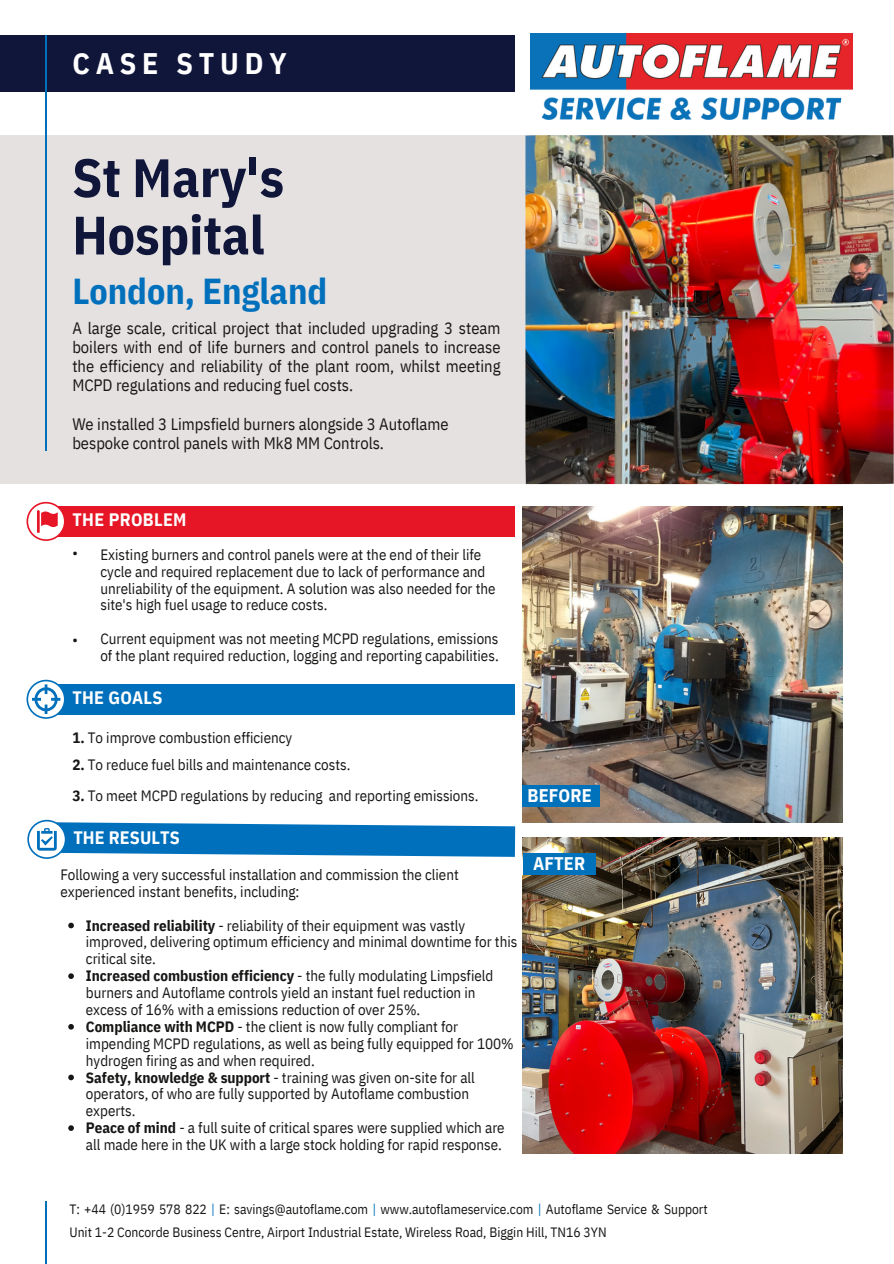
<style>
.page{position:relative;width:894px;height:1264px;background:#fff}
.page>*{position:absolute;margin:0;border:0;box-sizing:border-box;transform-origin:0 0}
.t1{font:700 54px/57.3px "IBM Plex Sans Cond";color:#10153a}
.t2{font:700 36px "IBM Plex Sans Cond";color:#0070bc}
.t3{font:700 29.7px "IBM Plex Sans Cond";letter-spacing:.195em;color:#fff}
.t4{font:700 18.3px "IBM Plex Sans Cond";letter-spacing:.005em;color:#fff}
.t5{font:700 18px "IBM Plex Sans Cond";letter-spacing:.015em;color:#fff}
.t6{font:16.5px/19.2px "IBM Plex Sans Cond";color:#171615;text-align:justify}
.t7{font:15px/16.8px "IBM Plex Sans Cond";color:#171615}
.t8{font:13.5px/23.7px "IBM Plex Sans Cond";color:#171615}
.s1{font-weight:700}
.s2{color:#0070bc}
</style>
<div class="page">
<div style="left:0;top:135px;width:893px;height:349px;background:#e4e1e0"></div>
<div style="left:49px;top:506px;width:465px;height:30px;background:#e61627"></div>
<div style="left:49px;top:684px;width:465px;height:30px;background:#0070bc"></div>
<svg style="left:26px;top:679px;width:40px;height:39px"></svg>
<svg style="left:26px;top:502px;width:40px;height:39px"></svg>
<div style="left:0;top:36px;width:514px;height:56px;background:#10153a"></div>
<hr style="left:45px;top:36px;width:2px;height:414px;background:#0070bc">
<hr style="left:45px;top:1201px;width:2px;height:62px;background:#0070bc">
<img style="left:530px;top:33px;width:322px;height:87px">
<img style="left:525px;top:135px;width:368px;height:349px">
<img style="left:522px;top:506px;width:320px;height:316px">
<svg style="left:27px;top:819px;width:488px;height:39px"></svg>
<img style="left:522px;top:837px;width:320px;height:316px">
<div style="left:522px;top:853px;width:73px;height:21px;background:#0072bc"></div>
<div style="left:521px;top:785px;width:78px;height:21px;background:#0072bc"></div>
<svg style="left:68px;top:922px;width:6px;height:6px"></svg>
<svg style="left:68px;top:973px;width:6px;height:5px"></svg>
<svg style="left:68px;top:1024px;width:6px;height:5px"></svg>
<svg style="left:68px;top:1074px;width:6px;height:6px"></svg>
<svg style="left:68px;top:1125px;width:6px;height:5px"></svg>
<h4 class="t3" style="left:72px;top:43px;width:216px">CASE STUDY</h4>
<p class="t1" style="left:72px;top:148px;width:213px">St Mary's<br>Hospital</p>
<h6 class="t2" style="left:72px;top:267px;width:256px">London, England</h6>
<h4 class="t6" style="left:72px;top:318px;width:429px">A large scale, critical project that included upgrading 3 steam boilers with end of life burners and control panels to increase the efficiency and reliability of the plant room, whilst meeting MCPD regulations and reducing fuel costs.</h4>
<p class="t6" style="left:72px;top:414px;width:378px">We installed 3 Limpsfield burners alongside 3 Autoflame bespoke control panels with Mk8 MM Controls.</p>
<h4 class="t5" style="left:72px;top:507px;width:115px">THE PROBLEM</h4>
<h6 class="t7" style="left:72px;top:544px;width:7px">•</h6>
<p class="t7" style="left:72px;top:631px;width:7px">•</p>
<h6 class="t7" style="left:100px;top:545px;width:396px">Existing burners and control panels were at the end of their life cycle and required replacement due to lack of performance and unreliability of the equipment. A solution was also needed for the site's high fuel usage to reduce costs.</h6>
<h4 class="t7" style="left:100px;top:630px;width:399px">Current equipment was not meeting MCPD regulations, emissions of the plant required reduction, logging and reporting capabilities.</h4>
<p class="t5" style="left:72px;top:685px;width:91px">THE GOALS</p>
<h4 class="t7" style="left:72px;top:729px;width:221px"><span class="s1">1.</span> To improve combustion efficiency</h4>
<h4 class="t7" style="left:72px;top:756px;width:279px"><span class="s1">2.</span> To reduce fuel bills and maintenance costs.</h4>
<h4 class="t7" style="left:72px;top:786px;width:407px"><span class="s1">3.</span> To meet MCPD regulations by reducing and reporting emissions.</h4>
<h6 class="t5" style="left:73px;top:825px;width:108px">THE RESULTS</h6>
<p class="t7" style="left:60px;top:865px;width:400px">Following a very successful installation and commission the client experienced instant benefits, including:</p>
<p class="t7" style="left:86px;top:916px;width:433px"><span class="s1">Increased reliability</span> - reliability of their equipment was vastly improved, delivering optimum efficiency and minimal downtime for this critical site.</p>
<p class="t7" style="left:86px;top:967px;width:409px"><span class="s1">Increased combustion efficiency</span> - the fully modulating Limpsfield burners and Autoflame controls yield an instant fuel reduction in excess of 16% with a emissions reduction of over 25%.</p>
<p class="t7" style="left:86px;top:1017px;width:429px"><span class="s1">Compliance with MCPD</span> - the client is now fully compliant for impending MCPD regulations, as well as being fully equipped for 100% hydrogen firing as and when required.</p>
<p class="t7" style="left:86px;top:1068px;width:390px"><span class="s1">Safety, knowledge &amp; support</span> - training was given on-site for all operators, of who are fully supported by Autoflame combustion experts.</p>
<p class="t7" style="left:86px;top:1119px;width:420px"><span class="s1">Peace of mind</span> - a full suite of critical spares were supplied which are all made here in the UK with a large stock holding for rapid response.</p>
<p class="t4" style="left:527px;top:783px;width:66px">BEFORE</p>
<h5 class="t4" style="left:533px;top:851px;width:54px">AFTER</h5>
<p class="t8" style="left:69px;top:1196px;width:639px">T: +44 (0)1959 578 822 <span class="s2">|</span> E: savings@autoflame.com <span class="s2">|</span> www.autoflameservice.com <span class="s2">|</span> Autoflame Service &amp; Support<br>Unit 1-2 Concorde Business Centre, Airport Industrial Estate, Wireless Road, Biggin Hill, TN16 3YN</p>
</div>
